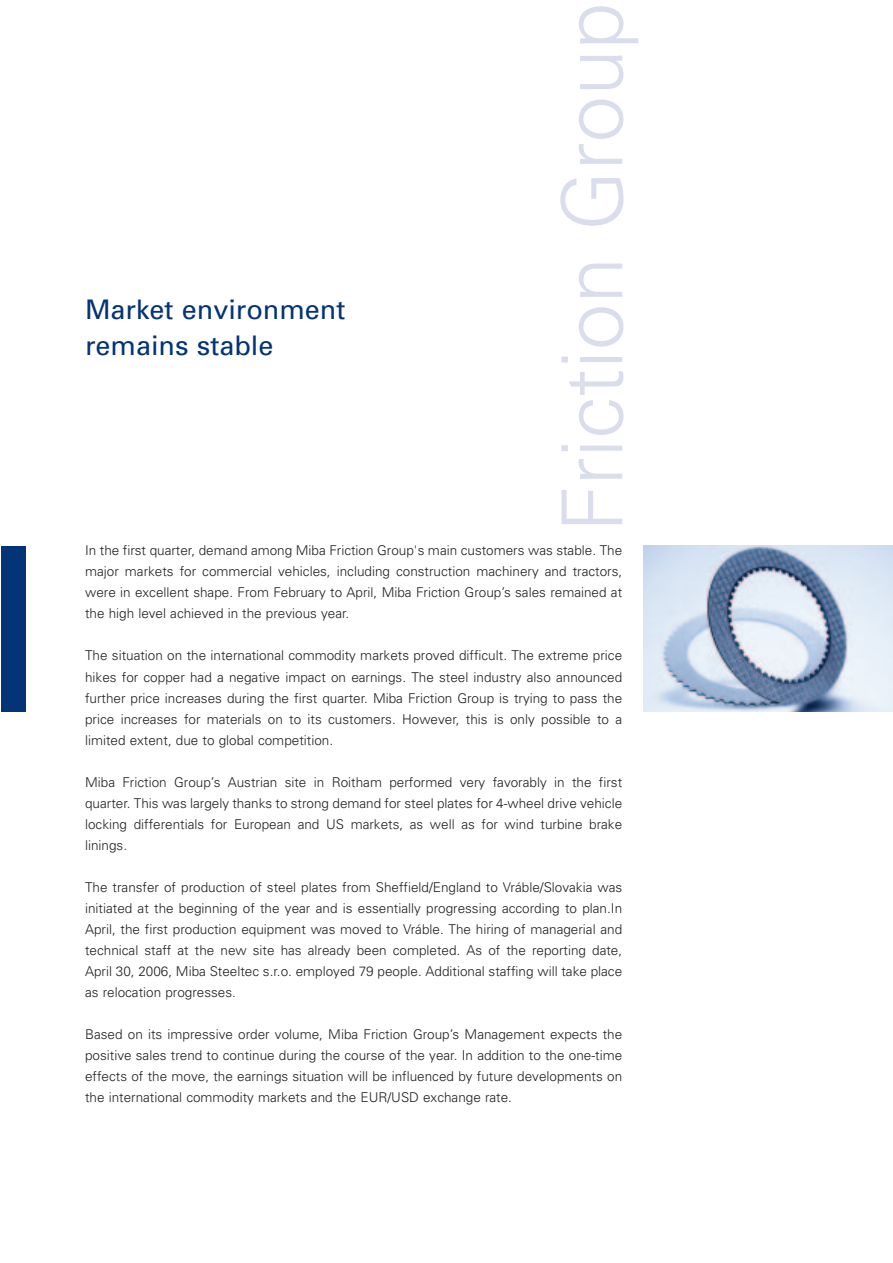
<style>
.page{position:relative;width:893px;height:1263px;background:#fff}
.page>*{position:absolute;margin:0;border:0;box-sizing:border-box;transform-origin:0 0}
.t1{font:300 84px "Univers";color:#daddeb}
.t2{font:27px/36px "Univers";color:#033477}
.t3{font:300 13.5px/21px "Univers";color:#231f20;text-align:justify}
</style>
<div class="page">
<img style="left:643px;top:546px;width:249px;height:166px">
<div style="left:1px;top:546px;width:25px;height:166px;background:#033477"></div>
<h1 class="t1" style="left:561px;top:532px;width:531px;rotate:-90deg">Friction Group</h1>
<p class="t3" style="left:85px;top:541px;width:538px">In the first quarter, demand among Miba Friction Group's main customers was stable. The major markets for commercial vehicles, including construction machinery and tractors, were in excellent shape. From February to April, Miba Friction Group’s sales remained at the high level achieved in the previous year.</p>
<p class="t3" style="left:85px;top:646px;width:538px">The situation on the international commodity markets proved difficult. The extreme price hikes for copper had a negative impact on earnings. The steel industry also announced further price increases during the first quarter. Miba Friction Group is trying to pass the price increases for materials on to its customers. However, this is only possible to a limited extent, due to global competition.</p>
<p class="t3" style="left:85px;top:772px;width:538px">Miba Friction Group’s Austrian site in Roitham performed very favorably in the first quarter. This was largely thanks to strong demand for steel plates for 4-wheel drive vehicle locking differentials for European and US markets, as well as for wind turbine brake linings.</p>
<p class="t3" style="left:85px;top:877px;width:538px">The transfer of production of steel plates from Sheffield/England to Vráble/Slovakia was initiated at the beginning of the year and is essentially progressing according to plan.In April, the first production equipment was moved to Vráble. The hiring of managerial and technical staff at the new site has already been completed. As of the reporting date, April 30, 2006, Miba Steeltec s.r.o. employed 79 people. Additional staffing will take place as relocation progresses.</p>
<p class="t3" style="left:85px;top:1024px;width:538px">Based on its impressive order volume, Miba Friction Group’s Management expects the positive sales trend to continue during the course of the year. In addition to the one-time effects of the move, the earnings situation will be influenced by future developments on the international commodity markets and the EUR/USD exchange rate.</p>
<h2 class="t2" style="left:85px;top:293px;width:262px">Market environment remains stable</h2>
</div>
